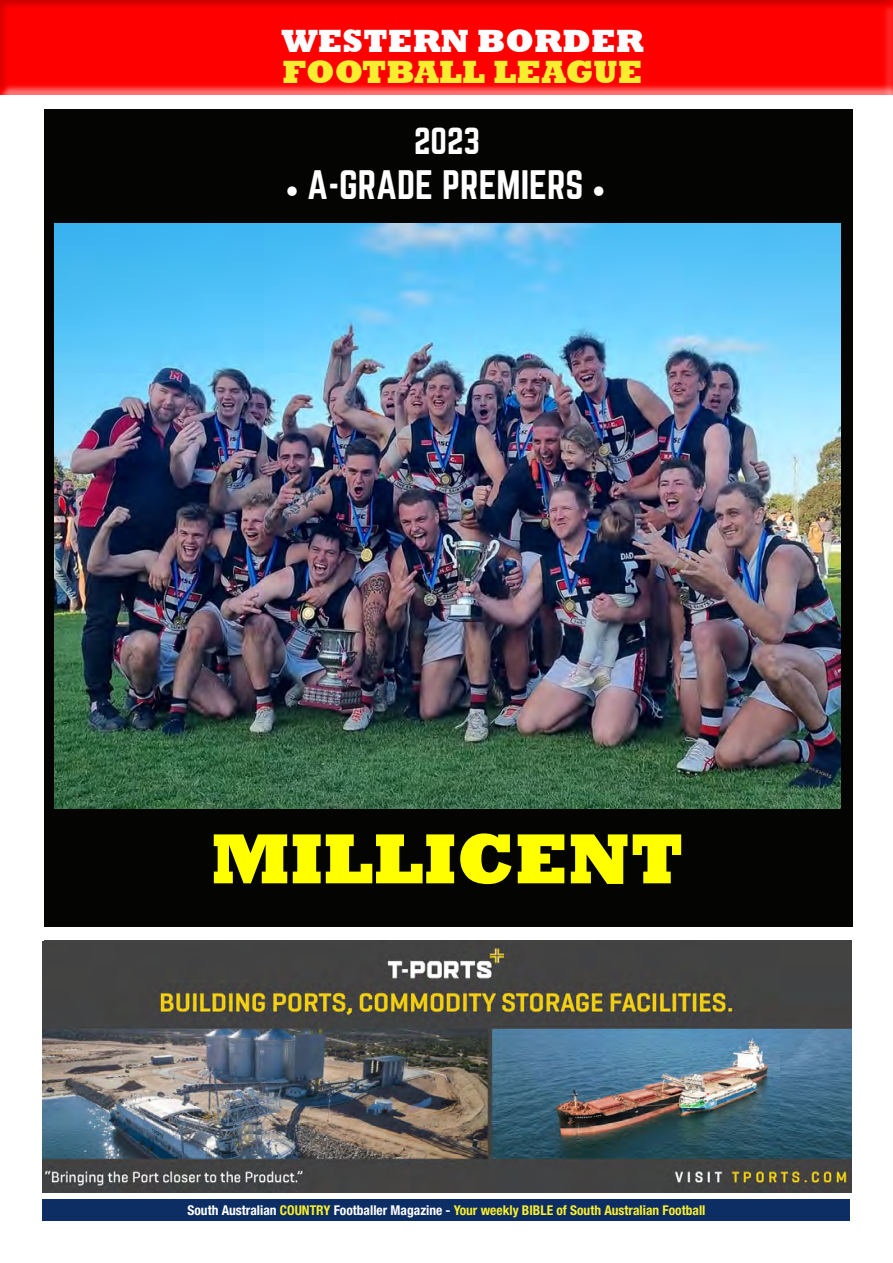
<style>
.page{position:relative;width:893px;height:1263px;background:#fff}
.page>*{position:absolute;margin:0;border:0;box-sizing:border-box;transform-origin:0 0}
.t1{font:800 72px "Rockwell";color:#ff0}
.t2{font:36px "Norwester";color:#fff}
.t3{font:800 33px "Rockwell";color:#f8ee2f}
.t4{font:800 33px "Rockwell";color:#fff}
.t5{font:33px "Norwester";color:#fff}
.t6{font:700 condensed 13.5px "Helvetica Neue LT Std";color:#f8ee2f}
.s1{font-family:"Minion Pro"}
.s2{color:#fff}
</style>
<div class="page">
<div style="left:0;top:0;width:893px;height:95px;background:#231f20;opacity:.6"></div>
<div style="left:43px;top:1199px;width:807px;height:21px;background:#0d2e64"></div>
<img style="left:43px;top:941px;width:808px;height:251px">
<div style="left:44px;top:109px;width:809px;height:818px;background:#040503"></div>
<img style="left:55px;top:224px;width:785px;height:584px">
<h3 class="t4" style="left:281px;top:21px;width:364px">WESTERN BORDER</h3>
<h3 class="t3" style="left:283px;top:53px;width:361px">FOOTBALL LEAGUE</h3>
<h3 class="t5" style="left:414px;top:125px;width:68px">2023</h3>
<h2 class="t2" style="left:285px;top:168px;width:322px"><span class="s1">•</span> A-GRADE PREMIERS <span class="s1">•</span></h2>
<h1 class="t1" style="left:211px;top:817px;width:475px">MILLICENT</h1>
<p class="t6" style="left:187px;top:1202px;width:519px"><span class="s2">South Australian</span> COUNTRY <span class="s2">Footballer Magazine -</span> Your weekly BIBLE of South Australian Football</p>
</div>
